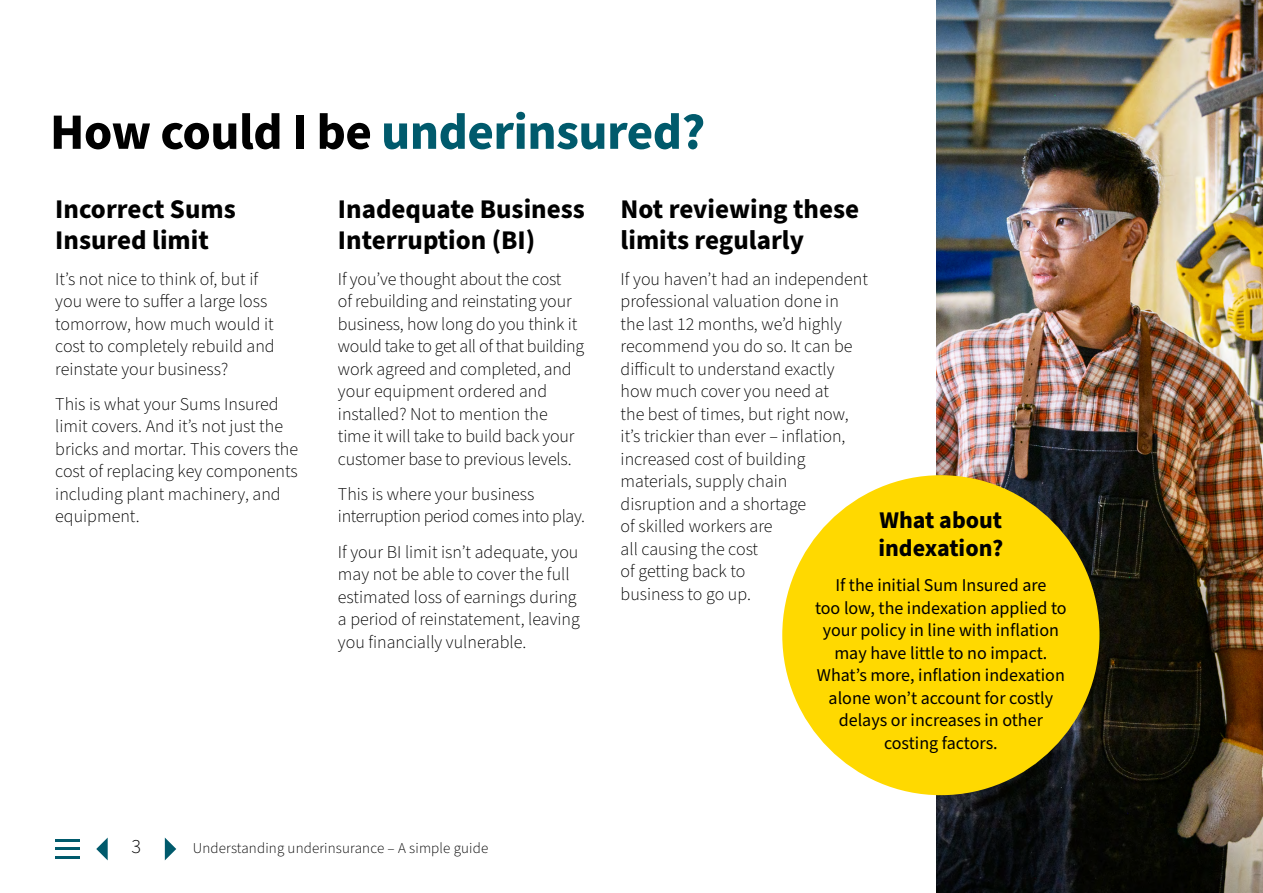
<style>
.page{position:relative;width:1263px;height:893px;background:#fff}
.page>*{position:absolute;margin:0;border:0;box-sizing:border-box;transform-origin:0 0}
.t1{font:700 51px "Source Sans Pro";letter-spacing:-.01em;color:#005a6c}
.t2{font:700 27px/31.5px "Source Sans Pro";color:#000}
.t3{font:700 24px/28.5px "Source Sans Pro";color:#000}
.t4{font:300 20.1px "Source Sans Pro";color:#000}
.t5{font:300 18px/22.5px "Source Sans Pro";color:#000}
.t6{font:18px/22.5px "Source Sans Pro";color:#000;text-align:center}
.t7{font:300 18px/22.5px "Source Sans Pro";letter-spacing:-.02em;color:#000}
.t8{font:300 15px "Source Sans Pro";letter-spacing:.01em;color:#000}
.s1{color:#000}
</style>
<div class="page">
<img style="left:936px;top:0;width:327px;height:893px">
<svg style="left:165px;top:838px;width:11px;height:22px"></svg>
<svg style="left:96px;top:837px;width:12px;height:23px"></svg>
<hr style="left:55px;top:848px;width:25px;height:2px;background:#005a6c">
<hr style="left:55px;top:856px;width:25px;height:3px;background:#005a6c">
<hr style="left:55px;top:839px;width:25px;height:3px;background:#005a6c">
<div style="left:782px;top:475px;width:317px;height:320px;background:#ffd900;border-radius:50%"></div>
<h1 class="t1" style="left:50px;top:97px;width:657px"><span class="s1">How could I be</span> underinsured?</h1>
<h2 class="t2" style="left:55px;top:194px;width:182px">Incorrect Sums<br>Insured limit</h2>
<p class="t5" style="left:55px;top:268px;width:221px">It’s not nice to think of, but if you were to suffer a large loss tomorrow, how much would it cost to completely rebuild and reinstate your business?</p>
<p class="t5" style="left:55px;top:393px;width:244px">This is what your Sums Insured limit covers. And it’s not just the bricks and mortar. This covers the cost of replacing key components including plant machinery, and equipment.</p>
<h2 class="t2" style="left:338px;top:194px;width:248px">Inadequate Business<br>Interruption (BI)</h2>
<p class="t5" style="left:338px;top:268px;width:248px">If you’ve thought about the cost<br>of rebuilding and reinstating your business, how long do you think it would take to get all of that building work agreed and completed, and your equipment ordered and installed? Not to mention the time it will take to build back your customer base to previous levels.</p>
<p class="t7" style="left:338px;top:483px;width:249px">This is where your business interruption period comes into play.</p>
<p class="t5" style="left:338px;top:541px;width:243px">If your BI limit isn’t adequate, you may not be able to cover the full estimated loss of earnings during a period of reinstatement, leaving you financially vulnerable.</p>
<p class="t4" style="left:131px;top:833px;width:11px">3</p>
<p class="t8" style="left:193px;top:838px;width:297px">Understanding underinsurance – A simple guide</p>
<h2 class="t2" style="left:621px;top:194px;width:240px">Not reviewing these limits regularly</h2>
<p class="t5" style="left:621px;top:268px;width:249px">If you haven’t had an independent professional valuation done in<br>the last 12 months, we’d highly recommend you do so. It can be difficult to understand exactly how much cover you need at<br>the best of times, but right now, it’s trickier than ever – inflation, increased cost of building materials, supply chain<br>disruption and a shortage<br>of skilled workers are<br>all causing the cost<br>of getting back to<br>business to go up.</p>
<h3 class="t3" style="left:878px;top:506px;width:126px">What about indexation?</h3>
<p class="t6" style="left:815px;top:575px;width:253px">If the initial Sum Insured are<br>too low, the indexation applied to your policy in line with inflation may have little to no impact.<br>What’s more, inflation indexation alone won’t account for costly delays or increases in other costing factors.</p>
</div>
